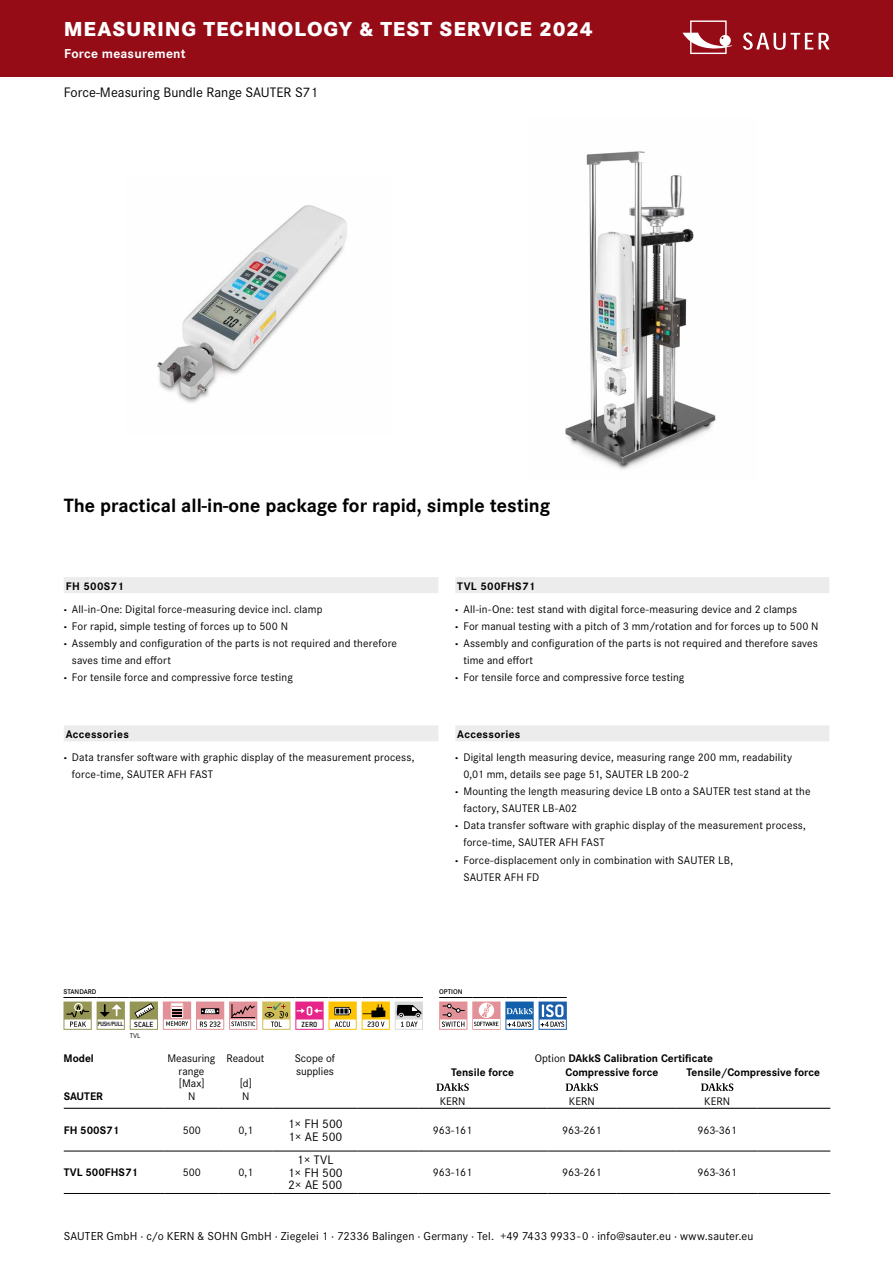
<style>
.page{position:relative;width:893px;height:1263px;background:#fff}
.page>*{position:absolute;margin:0;border:0;box-sizing:border-box;transform-origin:0 0}
.t1{font:800 21px "Corporate S Pro";letter-spacing:.045em;color:#fff}
.t2{font:700 19.95px "Corporate S Pro";color:#000}
.t3{font:14.25px "Corporate S Pro";color:#000}
.t4{font:700 13.5px "Corporate S Pro";letter-spacing:.015em;color:#fff}
.t5{font:12.9px/12.8px "Corporate S Pro";color:#000}
.t6{font:12px "Corporate S Pro";letter-spacing:.01em;color:#000}
.t7{font:11.4px/22.8px "Corporate S Pro";letter-spacing:.01em;color:#000}
.t8{font:700 11.4px "Corporate S Pro";color:#000}
.t9{font:500 8.25px "Conduit ITC";color:#000}
.t10{font:600 7.2px "Corporate S Pro";color:#000}
.t11{font:7.2px "Corporate S Pro";color:#000}
.t12{font:500 6.75px "Conduit ITC";letter-spacing:-.04em;color:#000}
.s1{font-weight:700}
.s2{font-weight:800}
.s3{font-weight:400}
</style>
<div class="page">
<img style="left:565px;top:151px;width:151px;height:319px">
<img style="left:157px;top:205px;width:190px;height:198px">
<hr style="left:165px;top:1193px;width:54px;height:1px;background:#000">
<hr style="left:219px;top:1193px;width:54px;height:1px;background:#000">
<hr style="left:273px;top:1193px;width:85px;height:1px;background:#000">
<hr style="left:358px;top:1193px;width:60px;height:1px;background:#000">
<hr style="left:418px;top:1193px;width:69px;height:1px;background:#000">
<hr style="left:487px;top:1193px;width:60px;height:1px;background:#000">
<hr style="left:547px;top:1193px;width:69px;height:1px;background:#000">
<hr style="left:616px;top:1193px;width:61px;height:1px;background:#000">
<hr style="left:677px;top:1193px;width:81px;height:1px;background:#000">
<hr style="left:758px;top:1193px;width:72px;height:1px;background:#000">
<hr style="left:64px;top:1108px;width:101px;height:1px;background:#000">
<hr style="left:165px;top:1108px;width:54px;height:1px;background:#000">
<hr style="left:219px;top:1108px;width:54px;height:1px;background:#000">
<hr style="left:273px;top:1108px;width:85px;height:1px;background:#000">
<hr style="left:358px;top:1108px;width:60px;height:1px;background:#000">
<hr style="left:418px;top:1108px;width:69px;height:1px;background:#000">
<hr style="left:487px;top:1108px;width:60px;height:1px;background:#000">
<hr style="left:547px;top:1108px;width:69px;height:1px;background:#000">
<hr style="left:616px;top:1108px;width:61px;height:1px;background:#000">
<hr style="left:677px;top:1108px;width:81px;height:1px;background:#000">
<hr style="left:758px;top:1108px;width:72px;height:1px;background:#000">
<hr style="left:64px;top:1193px;width:101px;height:1px;background:#000">
<hr style="left:64px;top:1151px;width:101px;height:1px;background:#000">
<hr style="left:165px;top:1151px;width:54px;height:1px;background:#000">
<hr style="left:219px;top:1151px;width:54px;height:1px;background:#000">
<hr style="left:273px;top:1151px;width:85px;height:1px;background:#000">
<hr style="left:358px;top:1151px;width:60px;height:1px;background:#000">
<hr style="left:418px;top:1151px;width:69px;height:1px;background:#000">
<hr style="left:487px;top:1151px;width:60px;height:1px;background:#000">
<hr style="left:547px;top:1151px;width:69px;height:1px;background:#000">
<hr style="left:616px;top:1151px;width:61px;height:1px;background:#000">
<hr style="left:677px;top:1151px;width:81px;height:1px;background:#000">
<hr style="left:758px;top:1151px;width:72px;height:1px;background:#000">
<svg style="left:436px;top:1083px;width:33px;height:8px"></svg>
<svg style="left:566px;top:1083px;width:32px;height:8px"></svg>
<svg style="left:701px;top:1083px;width:32px;height:8px"></svg>
<svg style="left:63px;top:997px;width:360px;height:33px"></svg>
<svg style="left:439px;top:997px;width:128px;height:33px"></svg>
<div style="left:455px;top:577px;width:374px;height:16px;background:#ececec"></div>
<div style="left:455px;top:725px;width:374px;height:16px;background:#ececec"></div>
<div style="left:64px;top:577px;width:374px;height:16px;background:#ececec"></div>
<div style="left:64px;top:725px;width:374px;height:16px;background:#ececec"></div>
<div style="left:0;top:0;width:893px;height:76px;background:#950c17"></div>
<svg style="left:682px;top:20px;width:51px;height:34px"></svg>
<svg style="left:743px;top:33px;width:87px;height:17px"></svg>
<h1 class="t1" style="left:64px;top:12px;width:530px">MEASURING TECHNOLOGY &amp; TEST SERVICE 2024</h1>
<p class="t4" style="left:64px;top:43px;width:123px">Force measurement</p>
<p class="t3" style="left:64px;top:81px;width:256px">Force-Measuring Bundle Range SAUTER S71</p>
<h2 class="t2" style="left:64px;top:490px;width:488px">The practical all-in-one package for rapid, simple testing</h2>
<p class="t7" style="left:64px;top:574px;width:260px"><span class="s1">FH 500S71<br></span><span class="s2">·</span> All-in-One: Digital force-measuring device incl. clamp</p>
<p class="t7" style="left:64px;top:614px;width:226px"><span class="s2">·</span> For rapid, simple testing of forces up to 500 N</p>
<p class="t7" style="left:64px;top:631px;width:335px"><span class="s2">·</span> Assembly and configuration of the parts is not required and therefore</p>
<p class="t7" style="left:72px;top:648px;width:101px">saves time and effort</p>
<p class="t7" style="left:64px;top:665px;width:231px"><span class="s2">·</span> For tensile force and compressive force testing</p>
<p class="t7" style="left:64px;top:722px;width:352px"><span class="s1">Accessories<br></span><span class="s2">·</span> Data transfer software with graphic display of the measurement process,</p>
<p class="t7" style="left:72px;top:762px;width:143px">force-time, SAUTER AFH FAST</p>
<p class="t7" style="left:455px;top:574px;width:343px"><span class="s1">TVL 500FHS71<br></span><span class="s2">·</span> All-in-One: test stand with digital force-measuring device and 2 clamps</p>
<p class="t7" style="left:455px;top:614px;width:365px"><span class="s2">·</span> For manual testing with a pitch of 3 mm/rotation and for forces up to 500 N</p>
<p class="t7" style="left:455px;top:631px;width:364px"><span class="s2">·</span> Assembly and configuration of the parts is not required and therefore saves</p>
<p class="t7" style="left:463px;top:648px;width:71px">time and effort</p>
<p class="t7" style="left:455px;top:665px;width:231px"><span class="s2">·</span> For tensile force and compressive force testing</p>
<p class="t7" style="left:455px;top:722px;width:338px"><span class="s1">Accessories<br></span><span class="s2">·</span> Digital length measuring device, measuring range 200 mm, readability</p>
<p class="t7" style="left:463px;top:762px;width:227px">0,01 mm, details see page 51, SAUTER LB 200-2</p>
<p class="t7" style="left:455px;top:779px;width:357px"><span class="s2">·</span> Mounting the length measuring device LB onto a SAUTER test stand at the</p>
<p class="t7" style="left:463px;top:796px;width:115px">factory, SAUTER LB-A02</p>
<p class="t7" style="left:455px;top:813px;width:352px"><span class="s2">·</span> Data transfer software with graphic display of the measurement process,</p>
<p class="t7" style="left:463px;top:830px;width:143px">force-time, SAUTER AFH FAST</p>
<p class="t7" style="left:455px;top:847px;width:279px"><span class="s2">·</span> Force-displacement only in combination with SAUTER LB,</p>
<p class="t7" style="left:463px;top:865px;width:77px">SAUTER AFH FD</p>
<p class="t10" style="left:63px;top:986px;width:35px">STANDARD</p>
<p class="t10" style="left:439px;top:986px;width:25px">OPTION</p>
<p class="t12" style="left:97px;top:1020px;width:28px">PUSH/PULL</p>
<p class="t9" style="left:134px;top:1019px;width:21px">SCALE</p>
<p class="t9" style="left:302px;top:1019px;width:17px">ZERO</p>
<p class="t11" style="left:130px;top:1030px;width:12px">TVL</p>
<p class="t8" style="left:63px;top:1049px;width:32px">Model</p>
<p class="t7" style="left:167px;top:1051px;width:49px;line-height:12.8px;text-align:center">Measuring range</p>
<p class="t7" style="left:227px;top:1046px;width:39px">Readout</p>
<p class="t7" style="left:295px;top:1051px;width:42px;line-height:12.8px">Scope of supplies</p>
<p class="t8" style="left:535px;top:1049px;width:180px"><span class="s3">Option</span> DAkkS Calibration Certificate</p>
<p class="t8" style="left:451px;top:1063px;width:65px">Tensile force</p>
<p class="t8" style="left:565px;top:1063px;width:94px">Compressive force</p>
<p class="t8" style="left:686px;top:1063px;width:135px">Tensile/Compressive force</p>
<p class="t7" style="left:179px;top:1076px;width:27px;line-height:12.9px;text-align:center">[Max]<br>N</p>
<p class="t7" style="left:240px;top:1074px;width:14px;line-height:14px">[d]<br>N</p>
<p class="t8" style="left:64px;top:1087px;width:41px">SAUTER</p>
<p class="t7" style="left:440px;top:1089px;width:27px">KERN</p>
<p class="t7" style="left:569px;top:1089px;width:27px">KERN</p>
<p class="t7" style="left:704px;top:1089px;width:27px">KERN</p>
<p class="t8" style="left:64px;top:1121px;width:57px">FH 500S71</p>
<p class="t7" style="left:183px;top:1118px;width:20px">500</p>
<p class="t7" style="left:238px;top:1118px;width:16px">0,1</p>
<p class="t5" style="left:288px;top:1116px;width:56px">1× FH 500<br>1× AE 500</p>
<p class="t7" style="left:433px;top:1118px;width:41px">963-161</p>
<p class="t7" style="left:562px;top:1118px;width:41px">963-261</p>
<p class="t7" style="left:697px;top:1118px;width:41px">963-361</p>
<p class="t8" style="left:64px;top:1163px;width:76px">TVL 500FHS71</p>
<p class="t7" style="left:183px;top:1160px;width:20px">500</p>
<p class="t7" style="left:238px;top:1160px;width:16px">0,1</p>
<p class="t5" style="left:288px;top:1152px;width:56px;text-align:center">1× TVL<br>1× FH 500<br>2× AE 500</p>
<p class="t7" style="left:433px;top:1160px;width:41px">963-161</p>
<p class="t7" style="left:562px;top:1160px;width:41px">963-261</p>
<p class="t7" style="left:697px;top:1160px;width:41px">963-361</p>
<p class="t3" style="left:64px;top:1219px;width:17px">28</p>
<p class="t7" style="left:107px;top:1218px;width:94px">Force Measurement</p>
<p class="t6" style="left:64px;top:1227px;width:691px">SAUTER GmbH · c/o KERN &amp; SOHN GmbH · Ziegelei 1 · 72336 Balingen · Germany · Tel. +49 7433 9933 - 0 · info@sauter.eu · www.sauter.eu</p>
</div>
